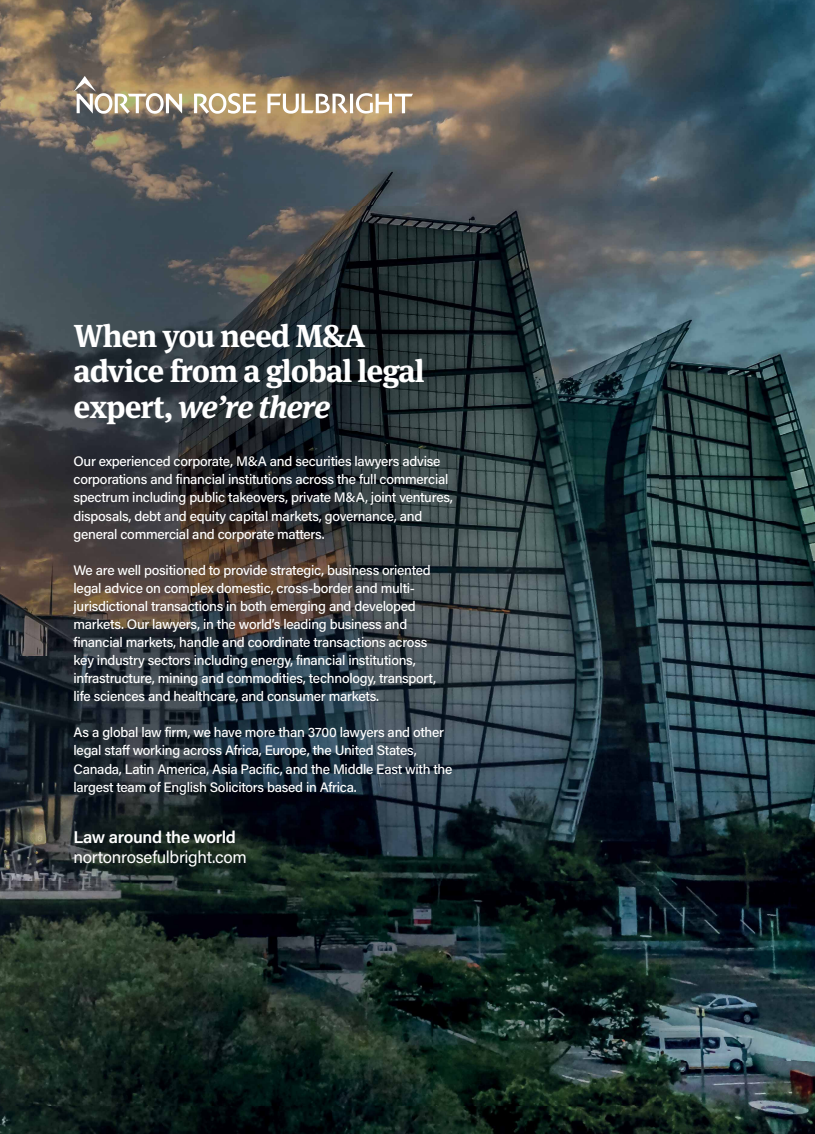
<style>
.page{position:relative;width:815px;height:1134px;background:#fff}
.page>*{position:absolute;margin:0;border:0;box-sizing:border-box;transform-origin:0 0}
.t1{font:700 31.75px/35.4px "Meta Serif Pro";letter-spacing:-.03em;color:#fff}
.t2{font:17px "Acumin Pro";letter-spacing:-.02em;color:#fff}
.t3{font:600 17px "Acumin Pro";letter-spacing:-.02em;color:#fff}
.t4{font:500 13.75px/18.1px "Acumin Pro";letter-spacing:-.02em;color:#fff}
.s1{font-style:italic}
</style>
<div class="page">
<img style="left:0;top:0;width:815px;height:1134px">
<svg style="left:74px;top:76px;width:108px;height:37px"></svg>
<svg style="left:194px;top:93px;width:63px;height:20px"></svg>
<svg style="left:267px;top:93px;width:146px;height:20px"></svg>
<svg style="left:0;top:1074px;width:499px;height:60px;background:#091815"></svg>
<h1 class="t1" style="left:74px;top:316px;width:353px">When you need M&amp;A advice from a global legal expert, <span class="s1">we’re there</span></h1>
<p class="t4" style="left:74px;top:452px;width:381px">Our experienced corporate, M&amp;A and securities lawyers advise corporations and financial institutions across the full commercial spectrum including public takeovers, private M&amp;A, joint ventures, disposals, debt and equity capital markets, governance, and general commercial and corporate matters.</p>
<p class="t4" style="left:74px;top:560px;width:364px">We are well positioned to provide strategic, business oriented legal advice on complex domestic, cross-border and multi&shy;jurisdictional transactions in both emerging and developed markets. Our lawyers, in the world’s leading business and financial markets, handle and coordinate transactions across key industry sectors including energy, financial institutions, infrastructure, mining and commodities, technology, transport, life sciences and healthcare, and consumer markets.</p>
<p class="t4" style="left:74px;top:723px;width:380px">As a global law firm, we have more than 3700 lawyers and other legal sta- working across Africa, Europe, the United States, Canada, Latin America, Asia Pacific, and the Middle East with the largest team of English Solicitors based in Africa.</p>
<p class="t3" style="left:74px;top:825px;width:164px">Law around the world</p>
<p class="t2" style="left:74px;top:845px;width:175px">nortonrosefulbright.com</p>
</div>
